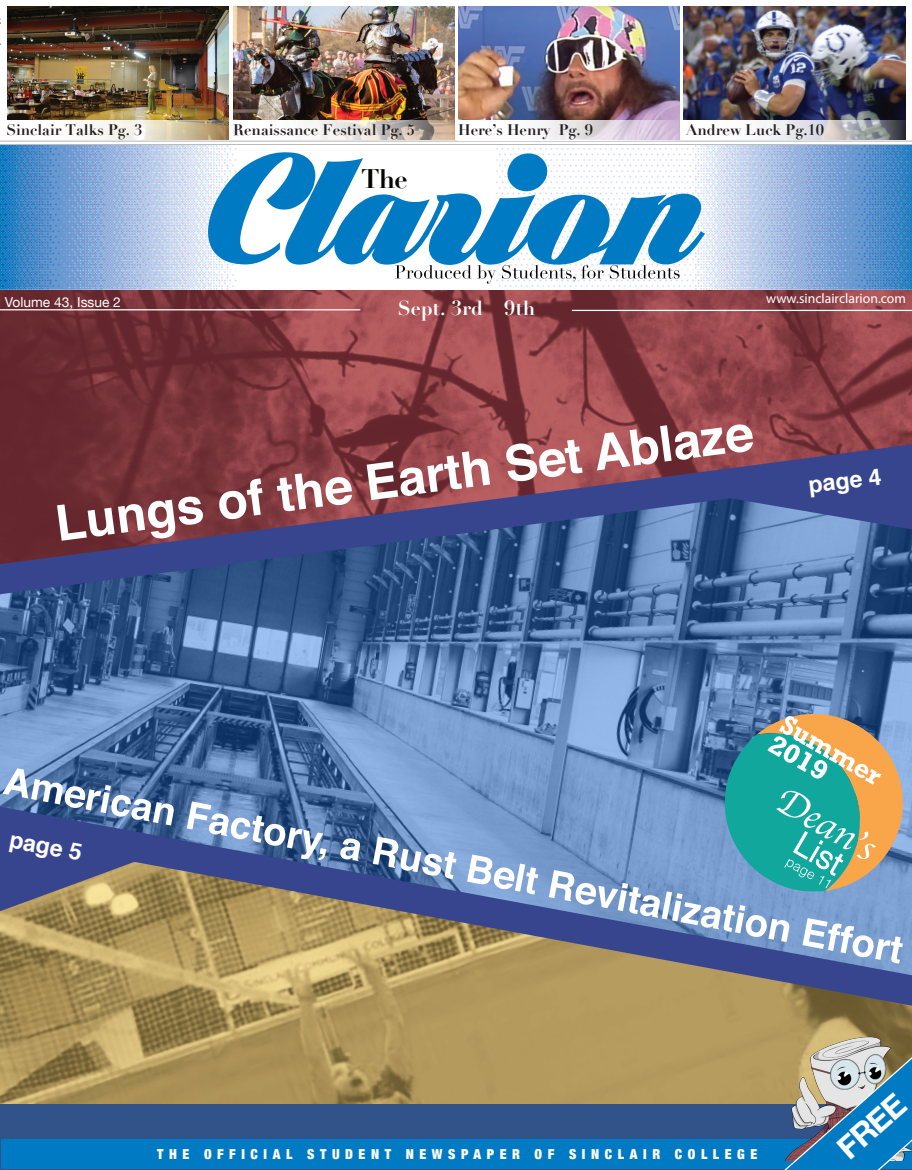
<style>
.page{position:relative;width:912px;height:1170px;background:#fff}
.page>*{position:absolute;margin:0;border:0;box-sizing:border-box;transform-origin:0 0}
.t1{font:700 32.12px "Helvetica Neue";color:#fff}
.t2{font:700 26.25px "Didot";color:#040503}
.t3{font:700 23px "Helvetica";color:#fff}
.t4{font:700 20px "Didot";color:#fff}
.t5{font:700 15px "Didot";color:#231f20}
.t6{font:900 condensed 13.75px "Helvetica Neue";letter-spacing:.405em;color:#fff}
.t7{font:13.75px "Myriad Pro";color:#fff}
.t8{font:13.75px "Helvetica Neue";color:#fff}
</style>
<div class="page">
<hr style="left:0;top:22px;width:911px;height:2px;background:#8a8c8f">
<hr style="left:0;top:19px;width:911px;height:1px;background:#a8a9ad">
<hr style="left:0;top:44px;width:540px;height:1px;background:#95979a">
<img style="left:0;top:1006px;width:911px;height:98px">
<img style="left:0;top:594px;width:911px;height:213px">
<img style="left:0;top:290px;width:911px;height:154px">
<svg style="left:0;top:444px;width:911px;height:150px;background:#475789"></svg>
<svg style="left:0;top:807px;width:911px;height:199px;background:#a18f67"></svg>
<svg style="left:57px;top:424px;width:695px;height:117px;background:#815a6f"></svg>
<svg style="left:2px;top:768px;width:900px;height:196px;background:#7b89a1"></svg>
<svg style="left:724px;top:714px;width:178px;height:178px;background:#6ea798"></svg>
<div style="left:1px;top:0;width:910px;height:60px;background:#fff"></div>
<img style="left:7px;top:6px;width:221px;height:115px">
<hr style="left:0;top:144px;width:911px;height:2px;background:#8a8c8f">
<hr style="left:0;top:141px;width:911px;height:1px;background:#b2b3b7">
<img style="left:683px;top:6px;width:222px;height:133px">
<img style="left:89px;top:121px;width:140px;height:19px">
<img style="left:233px;top:6px;width:221px;height:114px">
<img style="left:458px;top:6px;width:221px;height:133px">
<img style="left:458px;top:121px;width:220px;height:19px">
<img style="left:311px;top:120px;width:143px;height:20px">
<img style="left:683px;top:120px;width:221px;height:20px">
<hr style="left:0;top:288px;width:911px;height:2px;background:#939598">
<img style="left:0;top:146px;width:911px;height:143px">
<svg style="left:208px;top:152px;width:496px;height:132px"></svg>
<hr style="left:0;top:309px;width:360px;height:1px;background:#fff">
<hr style="left:571px;top:310px;width:340px;height:1px;background:#fff">
<div style="left:0;top:1104px;width:911px;height:66px;background:#32538a"></div>
<div style="left:1px;top:1139px;width:910px;height:30px;background:#007bc3"></div>
<svg style="left:770px;top:1033px;width:141px;height:137px"></svg>
<p class="t5" style="left:6px;top:120px;width:138px">Sinclair Talks Pg. 3</p>
<p class="t5" style="left:458px;top:120px;width:136px">Here’s Henry Pg. 9</p>
<p class="t5" style="left:686px;top:120px;width:140px">Andrew Luck Pg.10</p>
<p class="t2" style="left:361px;top:162px;width:48px">The</p>
<p class="t5" style="left:233px;top:120px;width:183px">Renaissance Festival Pg. 5</p>
<p class="t8" style="left:5px;top:292px;width:117px">Volume 43, Issue 2</p>
<p class="t7" style="left:765px;top:290px;width:141px">www.sinclairclarion.com</p>
<p class="t4" style="left:397px;top:296px;width:139px">Sept. 3rd – 9th</p>
<p class="t3" style="left:806px;top:467px;width:75px;rotate:-7deg">page 4</p>
<p class="t3" style="left:14px;top:821px;width:75px;rotate:11deg">page 5</p>
<p class="t6" style="left:157px;top:1143px;width:601px">THE OFFICIAL STUDENT NEWSPAPER OF SINCLAIR COLLEGE</p>
<p class="t1" style="left:825px;top:1133px;width:81px;rotate:-41deg">FREE</p>
<p class="t3" style="left:812px;top:1116px;width:75px;rotate:1deg">page 2</p>
</div>
